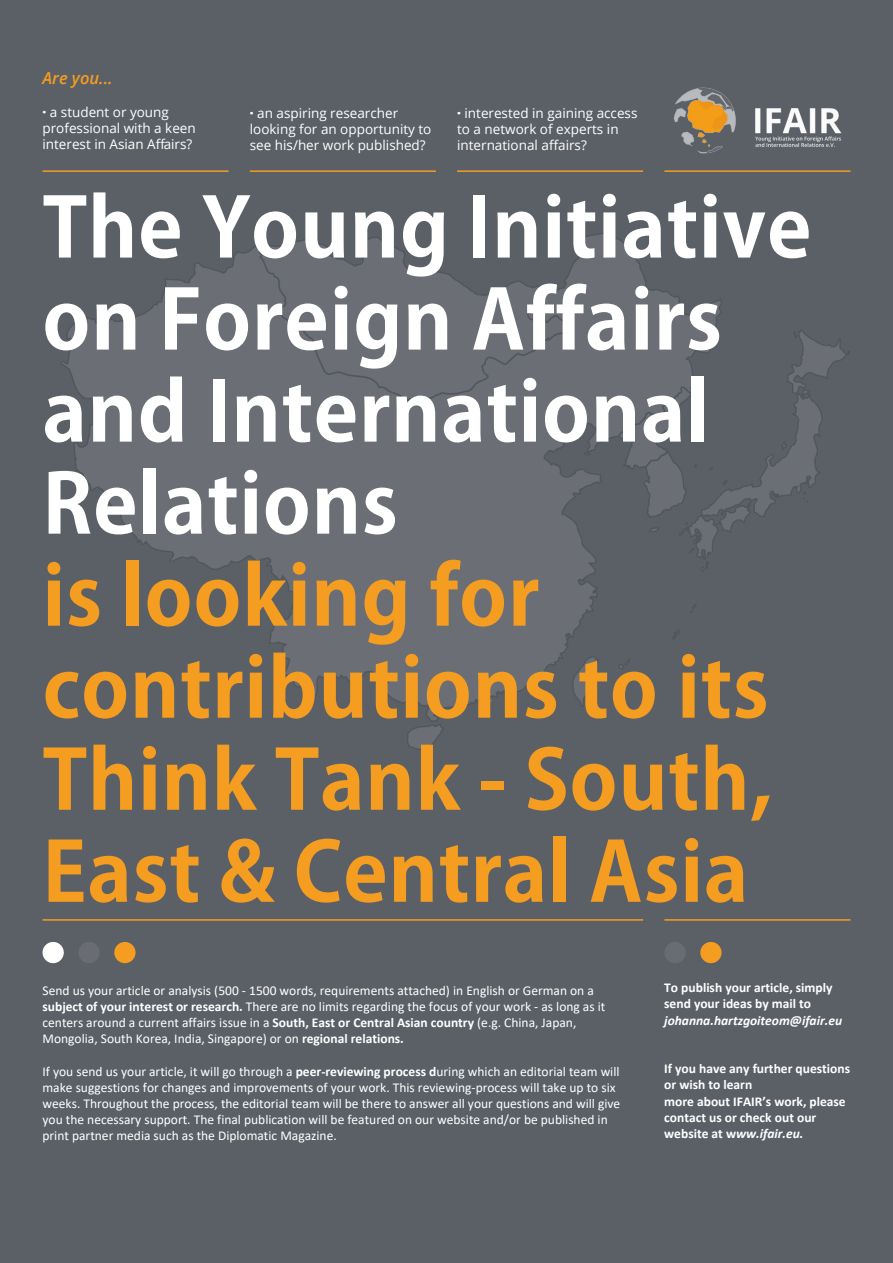
<style>
.page{position:relative;width:893px;height:1263px;background:#5b6067}
.page>*{position:absolute;margin:0;border:0;box-sizing:border-box;transform-origin:0 0}
.t1{font:700 81px/91.9px "Adobe Gothic Std";letter-spacing:.01em;color:#f49d20}
.t2{font:700 81px/91.9px "Adobe Gothic Std";letter-spacing:.01em;color:#fff}
.t3{font:italic 600 16.5px "Open Sans";color:#f49d20}
.t4{font:13.5px/16.2px "Calibri";color:#fff}
.t5{font:13.5px/16.2px "Open Sans";color:#fff}
.t6{font:700 13.5px/16.2px "Calibri";color:#fff}
.t7{font:italic 700 13.5px "Calibri";color:#fff}
.s1{font-weight:800}
.s2{font-weight:700}
.s3{font-style:italic}
</style>
<div class="page">
<img style="left:63px;top:233px;width:787px;height:516px">
<hr style="left:43px;top:170px;width:186px;height:2px;background:#f49d20">
<hr style="left:43px;top:919px;width:600px;height:2px;background:#f49d20">
<hr style="left:664px;top:919px;width:186px;height:2px;background:#f49d20">
<hr style="left:250px;top:170px;width:186px;height:2px;background:#f49d20">
<hr style="left:457px;top:170px;width:186px;height:2px;background:#f49d20">
<hr style="left:664px;top:170px;width:186px;height:2px;background:#f49d20">
<img style="left:673px;top:87px;width:169px;height:67px">
<div style="left:43px;top:942px;width:21px;height:21px;background:#fff;border-radius:50%"></div>
<div style="left:114px;top:942px;width:22px;height:21px;background:#f49d20;border-radius:50%"></div>
<div style="left:700px;top:942px;width:22px;height:21px;background:#f49d20;border-radius:50%"></div>
<div style="left:78px;top:942px;width:22px;height:21px;background:#696d73;border-radius:50%"></div>
<div style="left:664px;top:942px;width:22px;height:21px;background:#696d73;border-radius:50%"></div>
<p class="t3" style="left:43px;top:67px;width:72px">Are you...</p>
<p class="t5" style="left:43px;top:103px;width:155px"><span class="s1">·</span> a student or young professional with a keen interest in Asian Affairs?</p>
<p class="t5" style="left:250px;top:104px;width:183px"><span class="s1">·</span> an aspiring researcher looking for an opportunity to see his/her work published?</p>
<p class="t5" style="left:457px;top:104px;width:182px"><span class="s1">·</span> interested in gaining access to a network of experts in international affairs?</p>
<h1 class="t2" style="left:43px;top:184px;width:771px">The Young Initiative on Foreign Affairs and International<br>Relations</h1>
<h1 class="t1" style="left:43px;top:552px;width:731px">is looking for contributions to its<br>Think Tank - South,<br>East &amp; Central Asia</h1>
<p class="t4" style="left:43px;top:983px;width:564px">Send us your article or analysis (500 - 1500 words, requirements attached) in English or German on a <span class="s2">subject of your interest or research.</span> There are no limits regarding the focus of your work - as long as it centers around a current affairs issue in a <span class="s2">South, East or Central Asian country</span> (e.g. China, Japan, Mongolia, South Korea, India, Singapore) or on <span class="s2">regional relations.</span></p>
<p class="t4" style="left:43px;top:1064px;width:579px">If you send us your article, it will go through a <span class="s2">peer-reviewing process d</span>uring which an editorial team will make suggestions for changes and improvements of your work. This reviewing-process will take up to six weeks. Throughout the process, the editorial team will be there to answer all your questions and will give you the necessary support. The final publication will be featured on our website and/or be published in print partner media such as the Diplomatic Magazine.</p>
<p class="t6" style="left:664px;top:981px;width:170px">To publish your article, simply send your ideas by mail to</p>
<p class="t7" style="left:664px;top:1014px;width:179px">johanna.hartzgoiteom@ifair.eu</p>
<p class="t6" style="left:664px;top:1062px;width:187px">If you have any further questions or wish to learn<br>more about IFAIR’s work, please contact us or check out our website at w<span class="s3">ww.ifair.eu.</span></p>
</div>
